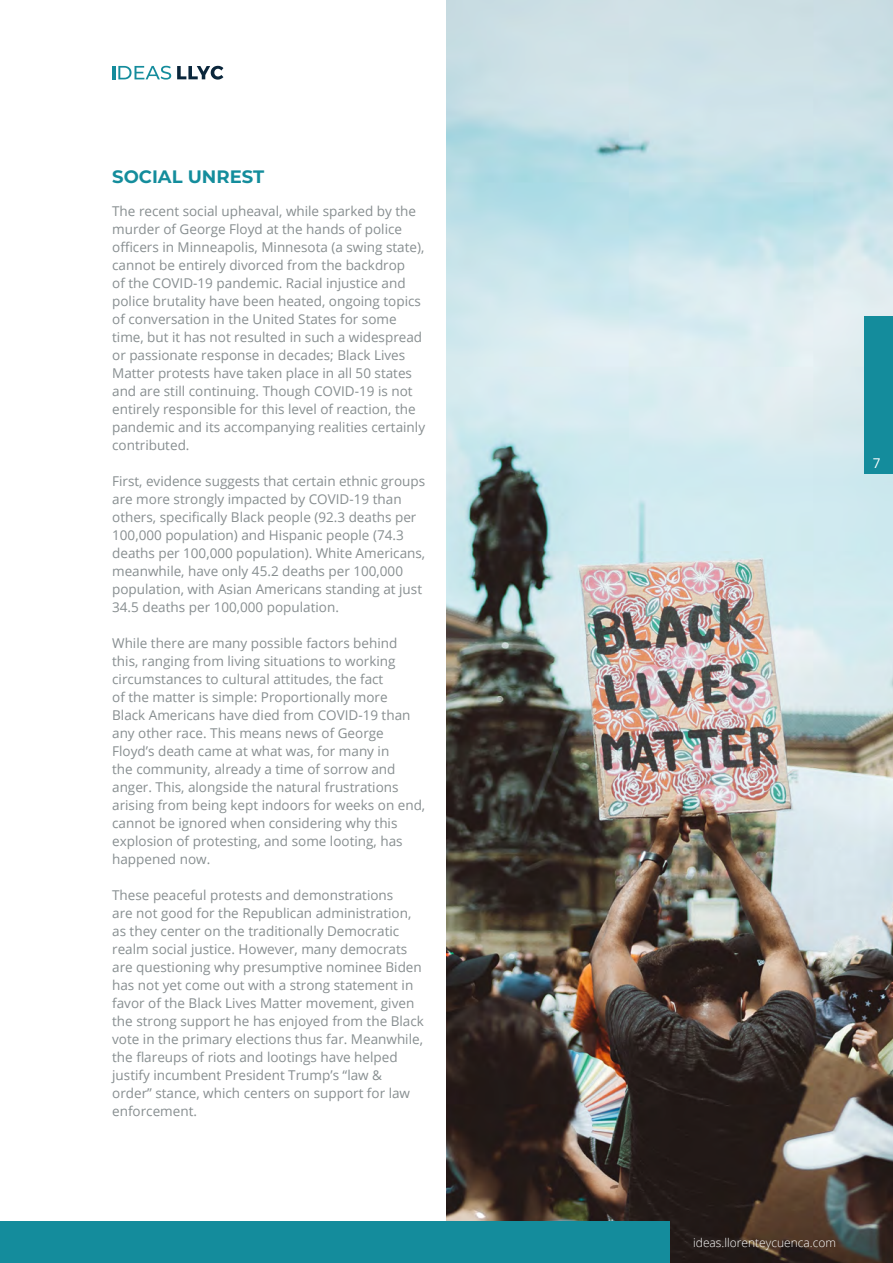
<style>
.page{position:relative;width:893px;height:1263px;background:#fff}
.page>*{position:absolute;margin:0;border:0;box-sizing:border-box;transform-origin:0 0}
.t1{font:700 18px "Montserrat";color:#148d9c}
.t2{font:13.5px/18px "Open Sans";color:#878e90}
.t3{font:13.5px "Open Sans";color:#fff}
.t4{font:300 12px "Open Sans";color:#fff}
</style>
<div class="page">
<img style="left:446px;top:0;width:447px;height:1263px">
<svg style="left:112px;top:66px;width:59px;height:14px"></svg>
<svg style="left:177px;top:66px;width:46px;height:14px"></svg>
<div style="left:864px;top:316px;width:29px;height:158px;background:#148c9c"></div>
<div style="left:0;top:1221px;width:669px;height:42px;background:#148c9c"></div>
<h1 class="t1" style="left:112px;top:164px;width:153px">SOCIAL UNREST</h1>
<p class="t2" style="left:112px;top:202px;width:314px">The recent social upheaval, while sparked by the murder of George Floyd at the hands of police officers in Minneapolis, Minnesota (a swing state), cannot be entirely divorced from the backdrop<br>of the COVID-19 pandemic. Racial injustice and police brutality have been heated, ongoing topics of conversation in the United States for some time, but it has not resulted in such a widespread or passionate response in decades; Black Lives Matter protests have taken place in all 50 states and are still continuing. Though COVID-19 is not entirely responsible for this level of reaction, the pandemic and its accompanying realities certainly contributed.</p>
<p class="t2" style="left:112px;top:472px;width:315px">First, evidence suggests that certain ethnic groups are more strongly impacted by COVID-19 than others, specifically Black people (92.3 deaths per 100,000 population) and Hispanic people (74.3 deaths per 100,000 population). White Americans, meanwhile, have only 45.2 deaths per 100,000 population, with Asian Americans standing at just 34.5 deaths per 100,000 population.</p>
<p class="t2" style="left:112px;top:634px;width:315px">While there are many possible factors behind this, ranging from living situations to working circumstances to cultural attitudes, the fact<br>of the matter is simple: Proportionally more<br>Black Americans have died from COVID-19 than any other race. This means news of George Floyd’s death came at what was, for many in<br>the community, already a time of sorrow and anger. This, alongside the natural frustrations arising from being kept indoors for weeks on end, cannot be ignored when considering why this explosion of protesting, and some looting, has happened now.</p>
<p class="t2" style="left:112px;top:886px;width:313px">These peaceful protests and demonstrations<br>are not good for the Republican administration, as they center on the traditionally Democratic realm social justice. However, many democrats are questioning why presumptive nominee Biden has not yet come out with a strong statement in favor of the Black Lives Matter movement, given the strong support he has enjoyed from the Black vote in the primary elections thus far. Meanwhile, the flareups of riots and lootings have helped justify incumbent President Trump’s “law &amp; order” stance, which centers on support for law enforcement.</p>
<p class="t3" style="left:873px;top:454px;width:9px">7</p>
<p class="t4" style="left:693px;top:1234px;width:144px">ideas.llorenteycuenca.com</p>
</div>
